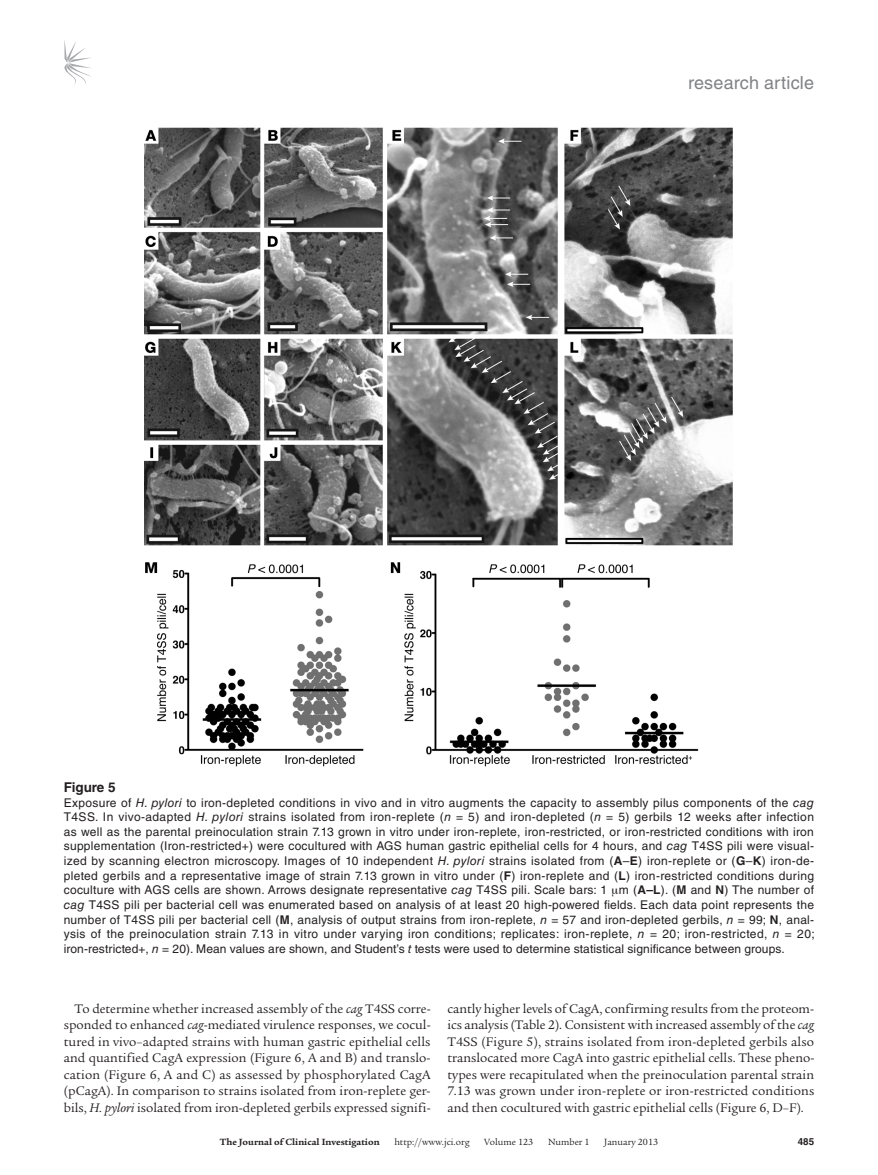
<style>
.page{position:relative;width:878px;height:1175px;background:#fff}
.page>*{position:absolute;margin:0;border:0;box-sizing:border-box;transform-origin:0 0}
.t1{font:18px "Helvetica LT Std";letter-spacing:.01em;color:#808285}
.t2{font:13.5px/16.5px "Legacy Serif Std";color:#231f20;text-align:justify}
.t3{font:700 13.5px "Helvetica LT Std";color:#231f20}
.t4{font:12px/14.7px "Helvetica LT Std";letter-spacing:.01em;color:#231f20;text-align:justify}
.t5{font:9.75px "Legacy Serif Std";color:#231f20}
.t6{font:700 9.75px "Legacy Serif Std";color:#231f20}
.t7{font:700 9.75px "Helvetica LT Std";color:#231f20}
.s1{font-style:italic}
.s2{font-weight:700}
</style>
<div class="page">
<svg style="left:64px;top:40px;width:27px;height:45px"></svg>
<img style="left:145px;top:127px;width:588px;height:640px">
<h1 class="t1" style="left:688px;top:73px;width:127px">research article</h1>
<p class="t3" style="left:64px;top:779px;width:53px">Figure 5</p>
<p class="t4" style="left:64px;top:795px;width:752px">Exposure of <span class="s1">H. pylori</span> to iron-depleted conditions in vivo and in vitro augments the capacity to assembly pilus components of the <span class="s1">cag </span>T4SS. In vivo-adapted <span class="s1">H. pylori</span> strains isolated from iron-replete (<span class="s1">n</span> = 5) and iron-depleted (<span class="s1">n</span> = 5) gerbils 12 weeks after infection as well as the parental preinoculation strain 7.13 grown in vitro under iron-replete, iron-restricted, or iron-restricted conditions with iron supplementation (Iron-restricted+) were cocultured with AGS human gastric epithelial cells for 4 hours, and <span class="s1">cag</span> T4SS pili were visual&shy;ized by scanning electron microscopy. Images of 10 independent <span class="s1">H. pylori</span> strains isolated from (<span class="s2">A</span>–<span class="s2">E</span>) iron-replete or (<span class="s2">G</span>–<span class="s2">K</span>) iron-de&shy;pleted gerbils and a representative image of strain 7.13 grown in vitro under (<span class="s2">F</span>) iron-replete and (<span class="s2">L</span>) iron-restricted conditions during coculture with AGS cells are shown. Arrows designate representative <span class="s1">cag</span> T4SS pili. Scale bars: 1 m (<span class="s2">A–L</span>). (<span class="s2">M</span> and <span class="s2">N</span>) The number of <span class="s1">cag</span> T4SS pili per bacterial cell was enumerated based on analysis of at least 20 high-powered fields. Each data point represents the number of T4SS pili per bacterial cell (<span class="s2">M</span>, analysis of output strains from iron-replete, <span class="s1">n</span> = 57 and iron-depleted gerbils, <span class="s1">n</span> = 99; <span class="s2">N</span>, anal&shy;ysis of the preinoculation strain 7.13 in vitro under varying iron conditions; replicates: iron-replete, <span class="s1">n</span> = 20; iron-restricted, <span class="s1">n</span> = 20; iron-restricted+, <span class="s1">n</span> = 20). Mean values are shown, and Student’s <span class="s1">t</span> tests were used to determine statistical significance between groups.</p>
<p class="t2" style="left:64px;top:1000px;width:368px;text-indent:11px">To determine whether increased assembly of the <span class="s1">cag</span> T4SS corre&shy;sponded to enhanced <span class="s1">cag</span>-mediated virulence responses, we cocul&shy;tured in vivo–adapted strains with human gastric epithelial cells and quantified CagA expression (Figure 6, A and B) and translo&shy;cation (Figure 6, A and C) as assessed by phosphorylated CagA (pCagA). In comparison to strains isolated from iron-replete ger&shy;bils, <span class="s1">H. pylori</span> isolated from iron-depleted gerbils expressed signifi-</p>
<p class="t2" style="left:447px;top:1000px;width:368px">cantly higher levels of CagA, confirming results from the proteom&shy;ics analysis (Table 2). Consistent with increased assembly of the <span class="s1">cag </span>T4SS (Figure 5), strains isolated from iron-depleted gerbils also translocated more CagA into gastric epithelial cells. These pheno&shy;types were recapitulated when the preinoculation parental strain 7.13 was grown under iron-replete or iron-restricted conditions and then cocultured with gastric epithelial cells (Figure 6, D–F).</p>
<p class="t6" style="left:220px;top:1135px;width:161px">The Journal of Clinical Investigation</p>
<p class="t5" style="left:394px;top:1136px;width:77px">http://www.jci.org</p>
<p class="t5" style="left:484px;top:1136px;width:50px">Volume 123</p>
<p class="t5" style="left:548px;top:1136px;width:43px">Number 1</p>
<p class="t5" style="left:604px;top:1136px;width:55px">January 2013</p>
<p class="t7" style="left:797px;top:1135px;width:18px">485</p>
</div>
